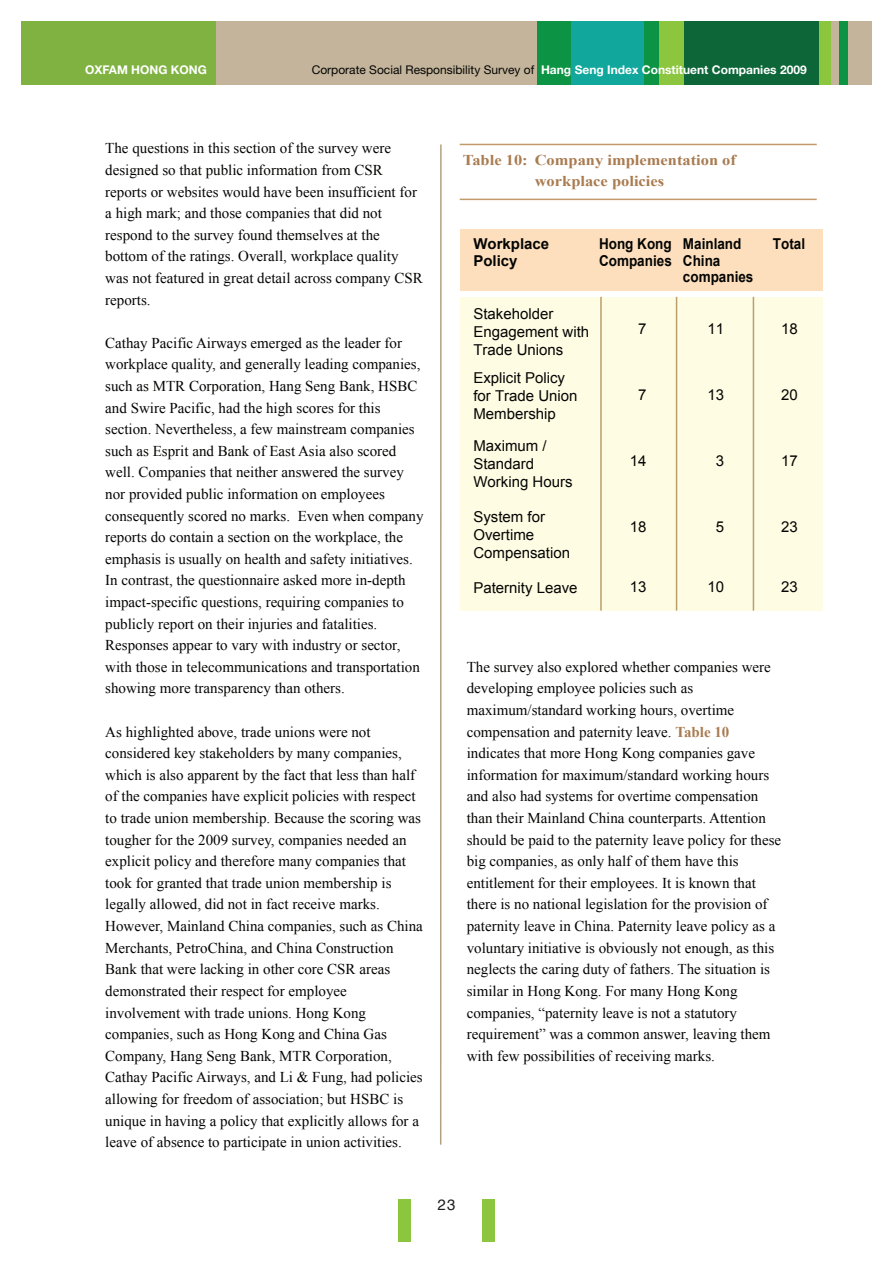
<style>
.page{position:relative;width:893px;height:1263px;background:#fff}
.page>*{position:absolute;margin:0;border:0;box-sizing:border-box;transform-origin:0 0}
.t1{font:15px/21.6px "Times New Roman";color:#040503}
.t2{font:15px/18px "Arial";color:#040503}
.t3{font:700 15px/21px "Times New Roman";color:#a97b50;text-align:center;scale:1.1 1}
.t4{font:700 15px/16.5px "Arial";color:#040503;scale:.9 1}
.t5{font:700 15px/16.5px "Arial";color:#040503}
.t6{font:15px "Helvetica";color:#231f20}
.t7{font:12px "Helvetica Neue";color:#040503}
.t8{font:700 12px "Helvetica Neue";color:#fff}
.s1{font-weight:700;color:#fff}
.s2{font-weight:700;color:#a97b50}
</style>
<div class="page">
<div style="left:460px;top:297px;width:362px;height:314px;background:#fffce4"></div>
<div style="left:460px;top:229px;width:362px;height:62px;background:#fddfbe"></div>
<hr style="left:753px;top:297px;width:1px;height:314px;background:#ba9e6d">
<hr style="left:676px;top:297px;width:1px;height:314px;background:#ba9e6d">
<hr style="left:600px;top:297px;width:2px;height:314px;background:#ba9e6d">
<hr style="left:440px;top:144px;width:2px;height:1001px;background:#b1a182">
<hr style="left:460px;top:144px;width:357px;height:1px;background:#c39a6b">
<hr style="left:460px;top:199px;width:357px;height:1px;background:#c39a6b">
<div style="left:21px;top:21px;width:851px;height:64px;background:#c3b49b"></div>
<div style="left:839px;top:21px;width:8px;height:64px;background:#0d9344"></div>
<div style="left:538px;top:21px;width:121px;height:64px;background:#0d9344"></div>
<div style="left:571px;top:21px;width:73px;height:64px;background:#12a79d"></div>
<div style="left:21px;top:21px;width:194px;height:64px;background:#7fb240"></div>
<div style="left:659px;top:21px;width:172px;height:64px;background:#8bc63e"></div>
<div style="left:684px;top:21px;width:134px;height:64px;background:#0c6638"></div>
<div style="left:398px;top:1199px;width:13px;height:42px;background:#8bc63e"></div>
<div style="left:482px;top:1199px;width:13px;height:42px;background:#8bc63e"></div>
<p class="t8" style="left:85px;top:63px;width:123px">OXFAM HONG KONG</p>
<p class="t7" style="left:312px;top:63px;width:496px">Corporate Social Responsibility Survey of <span class="s1">Hang Seng Index Constituent Companies 2009</span></p>
<p class="t1" style="left:105px;top:137px;width:319px">The questions in this section of the survey were designed so that public information from CSR reports or websites would have been insufficient for a high mark; and those companies that did not respond to the survey found themselves at the bottom of the ratings. Overall, workplace quality was not featured in great detail across company CSR reports.</p>
<p class="t1" style="left:105px;top:332px;width:320px">Cathay Pacific Airways emerged as the leader for workplace quality, and generally leading companies, such as MTR Corporation, Hang Seng Bank, HSBC and Swire Pacific, had the high scores for this section. Nevertheless, a few mainstream companies such as Esprit and Bank of East Asia also scored well. Companies that neither answered the survey nor provided public information on employees consequently scored no marks. Even when company reports do contain a section on the workplace, the emphasis is usually on health and safety initiatives.<br>In contrast, the questionnaire asked more in-depth impact-specific questions, requiring companies to publicly report on their injuries and fatalities.<br>Responses appear to vary with industry or sector, with those in telecommunications and transportation showing more transparency than others.</p>
<p class="t1" style="left:105px;top:721px;width:319px">As highlighted above, trade unions were not considered key stakeholders by many companies, which is also apparent by the fact that less than half of the companies have explicit policies with respect to trade union membership. Because the scoring was tougher for the 2009 survey, companies needed an explicit policy and therefore many companies that took for granted that trade union membership is legally allowed, did not in fact receive marks.<br>However, Mainland China companies, such as China Merchants, PetroChina, and China Construction Bank that were lacking in other core CSR areas demonstrated their respect for employee involvement with trade unions. Hong Kong companies, such as Hong Kong and China Gas Company, Hang Seng Bank, MTR Corporation, Cathay Pacific Airways, and Li &amp; Fung, had policies allowing for freedom of association; but HSBC is unique in having a policy that explicitly allows for a leave of absence to participate in union activities.</p>
<p class="t3" style="left:463px;top:149px;width:250px">Table 10: Company implementation of workplace policies</p>
<p class="t5" style="left:473px;top:236px;width:77px">Workplace<br>Policy</p>
<p class="t4" style="left:599px;top:236px;width:82px">Hong Kong<br>Companies</p>
<p class="t4" style="left:683px;top:236px;width:80px">Mainland<br>China companies</p>
<p class="t4" style="left:773px;top:236px;width:37px">Total</p>
<p class="t2" style="left:473px;top:305px;width:117px">Stakeholder<br>Engagement with<br>Trade Unions</p>
<p class="t2" style="left:473px;top:369px;width:106px">Explicit Policy for Trade Union<br>Membership</p>
<p class="t2" style="left:473px;top:436px;width:101px">Maximum /<br>Standard<br>Working Hours</p>
<p class="t2" style="left:638px;top:320px;width:10px">7</p>
<p class="t2" style="left:707px;top:320px;width:18px">11</p>
<p class="t2" style="left:781px;top:320px;width:18px">18</p>
<p class="t2" style="left:638px;top:386px;width:10px">7</p>
<p class="t2" style="left:707px;top:386px;width:18px">13</p>
<p class="t2" style="left:781px;top:386px;width:18px">20</p>
<p class="t2" style="left:630px;top:452px;width:18px">14</p>
<p class="t2" style="left:716px;top:452px;width:10px">3</p>
<p class="t2" style="left:781px;top:452px;width:18px">17</p>
<p class="t2" style="left:473px;top:507px;width:98px">System for<br>Overtime<br>Compensation</p>
<p class="t2" style="left:473px;top:579px;width:106px">Paternity Leave</p>
<p class="t2" style="left:630px;top:518px;width:18px">18</p>
<p class="t2" style="left:716px;top:518px;width:10px">5</p>
<p class="t2" style="left:781px;top:518px;width:18px">23</p>
<p class="t2" style="left:630px;top:578px;width:18px">13</p>
<p class="t2" style="left:707px;top:578px;width:18px">10</p>
<p class="t2" style="left:781px;top:578px;width:18px">23</p>
<p class="t1" style="left:467px;top:656px;width:316px">The survey also explored whether companies were developing employee policies such as maximum/standard working hours, overtime compensation and paternity leave. <span class="s2">Table 10 </span>indicates that more Hong Kong companies gave information for maximum/standard working hours and also had systems for overtime compensation than their Mainland China counterparts. Attention should be paid to the paternity leave policy for these big companies, as only half of them have this entitlement for their employees. It is known that there is no national legislation for the provision of paternity leave in China. Paternity leave policy as a voluntary initiative is obviously not enough, as this neglects the caring duty of fathers. The situation is similar in Hong Kong. For many Hong Kong companies, “paternity leave is not a statutory requirement” was a common answer, leaving them with few possibilities of receiving marks.</p>
<p class="t6" style="left:437px;top:1193px;width:20px">23</p>
</div>
